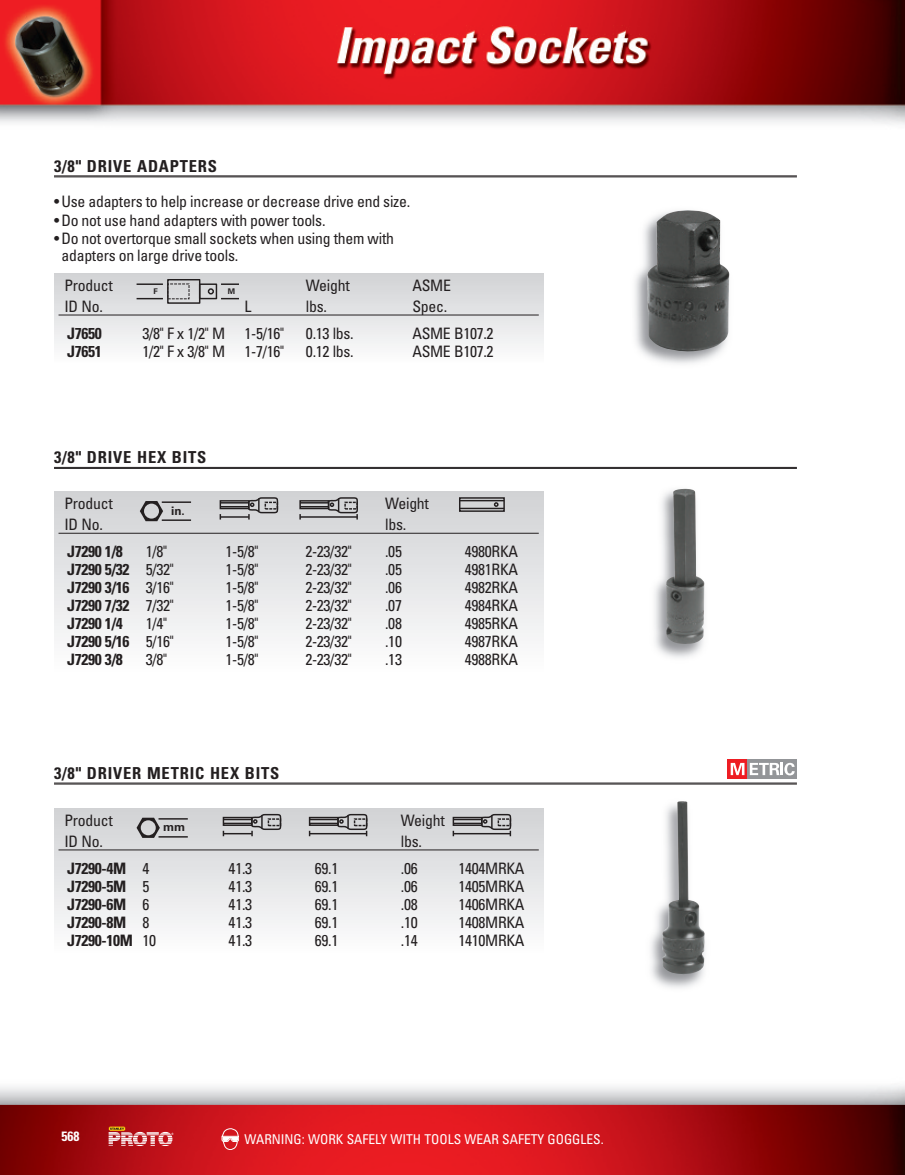
<style>
.page{position:relative;width:905px;height:1175px;background:#fff}
.page>*{position:absolute;margin:0;border:0;box-sizing:border-box;transform-origin:0 0}
.t1{font:700 condensed 16.5px "Univers";letter-spacing:.05em;color:#231f20}
.t2{font:condensed 15.75px/21px "Univers";letter-spacing:-.015em;color:#231f20}
.t3{font:700 condensed 15.75px "Univers";letter-spacing:-.02em;color:#231f20}
.t4{font:condensed 13.5px "Univers";color:#fff}
.t5{font:700 condensed 13.5px "Univers";color:#fff}
.t6{font:700 11.7px "Univers";color:#231f20}
.t7{font:700 7.8px "Univers";color:#231f20}
.s1{font-weight:400}
</style>
<div class="page">
<img style="left:650px;top:906px;width:55px;height:82px">
<img style="left:662px;top:801px;width:42px;height:173px">
<img style="left:542px;top:488px;width:163px;height:170px">
<img style="left:666px;top:489px;width:38px;height:155px">
<img style="left:635px;top:177px;width:162px;height:187px">
<img style="left:647px;top:210px;width:82px;height:142px">
<img style="left:0;top:1086px;width:904px;height:88px">
<img style="left:0;top:0;width:904px;height:125px">
<svg style="left:109px;top:1126px;width:64px;height:20px"></svg>
<svg style="left:221px;top:1128px;width:18px;height:21px"></svg>
<hr style="left:54px;top:175px;width:742px;height:1px;background:#231f20">
<hr style="left:54px;top:177px;width:742px;height:1px;background:#231f20">
<div style="left:54px;top:492px;width:489px;height:179px;background:linear-gradient(to bottom,#cfd0d3,#fdfdfe)"></div>
<hr style="left:54px;top:467px;width:742px;height:1px;background:#231f20">
<hr style="left:54px;top:468px;width:742px;height:1px;background:#231f20">
<hr style="left:162px;top:501px;width:29px;height:2px;background:#231f20">
<hr style="left:162px;top:519px;width:29px;height:2px;background:#231f20">
<svg style="left:140px;top:501px;width:23px;height:20px"></svg>
<svg style="left:219px;top:497px;width:59px;height:22px"></svg>
<svg style="left:299px;top:497px;width:59px;height:22px"></svg>
<div style="left:459px;top:497px;width:46px;height:15px;border:1px solid #231f20"></div>
<hr style="left:459px;top:500px;width:45px;height:1px;background:#231f20">
<hr style="left:459px;top:508px;width:45px;height:1px;background:#231f20">
<svg style="left:494px;top:502px;width:4px;height:5px"></svg>
<hr style="left:58px;top:533px;width:480px;height:1px;background:#231f20">
<div style="left:54px;top:808px;width:489px;height:145px;background:linear-gradient(to bottom,#cecfd1,#fdfdfe)"></div>
<hr style="left:54px;top:782px;width:742px;height:1px;background:#231f20">
<hr style="left:54px;top:783px;width:742px;height:1px;background:#231f20">
<div style="left:746px;top:759px;width:50px;height:19px;background:#939598"></div>
<div style="left:727px;top:759px;width:20px;height:19px;background:#ee1d23"></div>
<svg style="left:730px;top:763px;width:64px;height:12px"></svg>
<hr style="left:158px;top:818px;width:30px;height:1px;background:#231f20">
<hr style="left:158px;top:836px;width:30px;height:1px;background:#231f20">
<svg style="left:136px;top:817px;width:24px;height:21px"></svg>
<svg style="left:223px;top:814px;width:58px;height:22px"></svg>
<svg style="left:309px;top:814px;width:58px;height:22px"></svg>
<svg style="left:452px;top:814px;width:59px;height:22px"></svg>
<hr style="left:58px;top:849px;width:480px;height:1px;background:#231f20">
<div style="left:54px;top:273px;width:489px;height:89px;background:linear-gradient(to bottom,#cfd0d3,#fcfcfc)"></div>
<div style="left:167px;top:279px;width:33px;height:25px;border:1px solid #231f20"></div>
<div style="left:199px;top:283px;width:18px;height:16px;border:1px solid #231f20"></div>
<svg style="left:221px;top:283px;width:17px;height:2px"></svg>
<svg style="left:221px;top:298px;width:17px;height:1px"></svg>
<hr style="left:136px;top:283px;width:27px;height:2px;background:#231f20">
<svg style="left:136px;top:298px;width:27px;height:1px"></svg>
<svg style="left:208px;top:288px;width:6px;height:6px"></svg>
<div style="left:167px;top:283px;width:22px;height:16px;border:1px dashed #231f20"></div>
<hr style="left:58px;top:315px;width:480px;height:1px;background:#231f20">
<p class="t1" style="left:54px;top:160px;width:164px">3/8" DRIVE ADAPTERS</p>
<p class="t2" style="left:54px;top:192px;width:358px">• Use adapters to help increase or decrease drive end size.</p>
<p class="t2" style="left:54px;top:211px;width:273px">• Do not use hand adapters with power tools.</p>
<p class="t2" style="left:61px;top:232px;width:334px;line-height:16.5px;text-indent:-7px">• Do not overtorque small sockets when using them with adapters on large drive tools.</p>
<p class="t2" style="left:64px;top:276px;width:50px">Product<br>ID No.</p>
<p class="t7" style="left:153px;top:288px;width:6px">F</p>
<p class="t7" style="left:228px;top:288px;width:9px">M</p>
<p class="t2" style="left:244px;top:297px;width:8px">L</p>
<p class="t2" style="left:306px;top:276px;width:45px">Weight lbs.</p>
<p class="t2" style="left:412px;top:276px;width:40px">ASME<br>Spec.</p>
<p class="t3" style="left:67px;top:327px;width:36px">J7650</p>
<p class="t2" style="left:142px;top:324px;width:143px">3/8" F x 1/2" M 1-5/16"</p>
<p class="t2" style="left:306px;top:324px;width:49px">0.13 lbs.</p>
<p class="t2" style="left:412px;top:324px;width:83px">ASME B107.2</p>
<p class="t3" style="left:67px;top:345px;width:36px">J7651</p>
<p class="t2" style="left:142px;top:342px;width:143px">1/2" F x 3/8" M 1-7/16"</p>
<p class="t2" style="left:306px;top:342px;width:49px">0.12 lbs.</p>
<p class="t2" style="left:412px;top:342px;width:83px">ASME B107.2</p>
<p class="t1" style="left:54px;top:451px;width:154px">3/8" DRIVE HEX BITS</p>
<p class="t2" style="left:64px;top:494px;width:50px">Product<br>ID No.</p>
<p class="t6" style="left:171px;top:506px;width:15px">in.</p>
<p class="t2" style="left:385px;top:494px;width:45px">Weight lbs.</p>
<p class="t3" style="left:67px;top:545px;width:57px">J7290 1/8</p>
<p class="t2" style="left:146px;top:542px;width:23px">1/8"</p>
<p class="t2" style="left:225px;top:542px;width:34px">1-5/8"</p>
<p class="t2" style="left:305px;top:542px;width:48px">2-23/32"</p>
<p class="t2" style="left:385px;top:542px;width:18px">.05</p>
<p class="t2" style="left:465px;top:542px;width:55px">4980RKA</p>
<p class="t3" style="left:67px;top:563px;width:108px">J7290 5/32 <span class="s1">5/32"</span></p>
<p class="t2" style="left:225px;top:560px;width:34px">1-5/8"</p>
<p class="t2" style="left:305px;top:560px;width:48px">2-23/32"</p>
<p class="t2" style="left:385px;top:560px;width:18px">.05</p>
<p class="t2" style="left:465px;top:560px;width:55px">4981RKA</p>
<p class="t3" style="left:67px;top:581px;width:108px">J7290 3/16 <span class="s1">3/16"</span></p>
<p class="t2" style="left:225px;top:578px;width:34px">1-5/8"</p>
<p class="t2" style="left:305px;top:578px;width:48px">2-23/32"</p>
<p class="t2" style="left:385px;top:578px;width:18px">.06</p>
<p class="t2" style="left:465px;top:578px;width:55px">4982RKA</p>
<p class="t3" style="left:67px;top:599px;width:108px">J7290 7/32 <span class="s1">7/32"</span></p>
<p class="t2" style="left:225px;top:596px;width:34px">1-5/8"</p>
<p class="t2" style="left:305px;top:596px;width:48px">2-23/32"</p>
<p class="t2" style="left:385px;top:596px;width:18px">.07</p>
<p class="t2" style="left:465px;top:596px;width:55px">4984RKA</p>
<p class="t3" style="left:67px;top:617px;width:57px">J7290 1/4</p>
<p class="t2" style="left:146px;top:614px;width:23px">1/4"</p>
<p class="t2" style="left:225px;top:614px;width:34px">1-5/8"</p>
<p class="t2" style="left:305px;top:614px;width:48px">2-23/32"</p>
<p class="t2" style="left:385px;top:614px;width:18px">.08</p>
<p class="t2" style="left:465px;top:614px;width:55px">4985RKA</p>
<p class="t3" style="left:67px;top:635px;width:108px">J7290 5/16 <span class="s1">5/16"</span></p>
<p class="t2" style="left:225px;top:632px;width:34px">1-5/8"</p>
<p class="t2" style="left:305px;top:632px;width:48px">2-23/32"</p>
<p class="t2" style="left:385px;top:632px;width:18px">.10</p>
<p class="t2" style="left:465px;top:632px;width:55px">4987RKA</p>
<p class="t3" style="left:67px;top:653px;width:57px">J7290 3/8</p>
<p class="t2" style="left:146px;top:650px;width:23px">3/8"</p>
<p class="t2" style="left:225px;top:650px;width:34px">1-5/8"</p>
<p class="t2" style="left:305px;top:650px;width:48px">2-23/32"</p>
<p class="t2" style="left:385px;top:650px;width:18px">.13</p>
<p class="t2" style="left:465px;top:650px;width:55px">4988RKA</p>
<p class="t1" style="left:54px;top:767px;width:227px">3/8" DRIVER METRIC HEX BITS</p>
<p class="t2" style="left:64px;top:811px;width:50px">Product<br>ID No.</p>
<p class="t6" style="left:163px;top:822px;width:24px">mm</p>
<p class="t2" style="left:401px;top:811px;width:45px">Weight lbs.</p>
<p class="t3" style="left:67px;top:862px;width:84px">J7290-4M <span class="s1">4</span></p>
<p class="t2" style="left:229px;top:859px;width:25px">41.3</p>
<p class="t2" style="left:315px;top:859px;width:25px">69.1</p>
<p class="t2" style="left:401px;top:859px;width:18px">.06</p>
<p class="t2" style="left:458px;top:859px;width:67px">1404MRKA</p>
<p class="t3" style="left:67px;top:880px;width:84px">J7290-5M <span class="s1">5</span></p>
<p class="t2" style="left:229px;top:877px;width:25px">41.3</p>
<p class="t2" style="left:315px;top:877px;width:25px">69.1</p>
<p class="t2" style="left:401px;top:877px;width:18px">.06</p>
<p class="t2" style="left:458px;top:877px;width:67px">1405MRKA</p>
<p class="t3" style="left:67px;top:898px;width:84px">J7290-6M <span class="s1">6</span></p>
<p class="t2" style="left:229px;top:895px;width:25px">41.3</p>
<p class="t2" style="left:315px;top:895px;width:25px">69.1</p>
<p class="t2" style="left:401px;top:895px;width:18px">.08</p>
<p class="t2" style="left:458px;top:895px;width:67px">1406MRKA</p>
<p class="t3" style="left:67px;top:916px;width:84px">J7290-8M <span class="s1">8</span></p>
<p class="t2" style="left:229px;top:913px;width:25px">41.3</p>
<p class="t2" style="left:315px;top:913px;width:25px">69.1</p>
<p class="t2" style="left:401px;top:913px;width:18px">.10</p>
<p class="t2" style="left:458px;top:913px;width:67px">1408MRKA</p>
<p class="t3" style="left:67px;top:934px;width:90px">J7290-10M <span class="s1">10</span></p>
<p class="t2" style="left:229px;top:931px;width:25px">41.3</p>
<p class="t2" style="left:315px;top:931px;width:25px">69.1</p>
<p class="t2" style="left:401px;top:931px;width:18px">.14</p>
<p class="t2" style="left:458px;top:931px;width:67px">1410MRKA</p>
<p class="t5" style="left:62px;top:1131px;width:19px">568</p>
<p class="t4" style="left:244px;top:1134px;width:360px">WARNING: WORK SAFELY WITH TOOLS WEAR SAFETY GOGGLES.</p>
</div>
